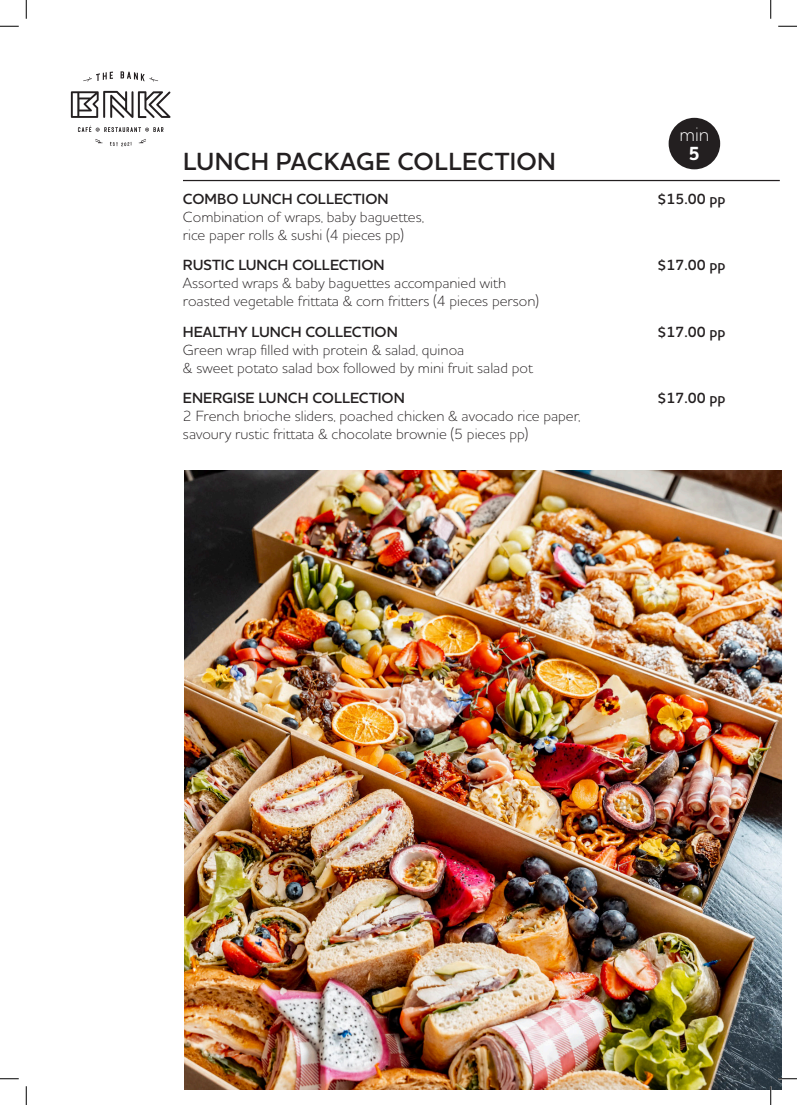
<style>
.page{position:relative;width:797px;height:1105px;background:#fff}
.page>*{position:absolute;margin:0;border:0;box-sizing:border-box;transform-origin:0 0}
.t1{font:600 25.25px "Houschka Pro";letter-spacing:.015em;color:#231f20}
.t2{font:300 19.38px "Houschka Pro";color:#fff}
.t3{font:700 19.38px "Houschka Pro";color:#fff}
.t4{font:300 15px/18px "Houschka Pro";color:#231f20}
.t5{font:600 15px "Houschka Pro";color:#231f20}
</style>
<div class="page">
<div style="left:668px;top:118px;width:52px;height:51px;background:#231f20;border-radius:50%"></div>
<hr style="left:183px;top:180px;width:596px;height:1px;background:#231f20">
<svg style="left:121px;top:71px;width:37px;height:11px"></svg>
<svg style="left:83px;top:72px;width:30px;height:10px"></svg>
<svg style="left:71px;top:91px;width:99px;height:27px"></svg>
<svg style="left:139px;top:139px;width:7px;height:4px"></svg>
<svg style="left:95px;top:139px;width:8px;height:4px"></svg>
<svg style="left:110px;top:142px;width:21px;height:4px"></svg>
<svg style="left:78px;top:126px;width:85px;height:6px"></svg>
<img style="left:184px;top:470px;width:597px;height:619px">
<svg style="left:0;top:25px;width:19px;height:2px"></svg>
<svg style="left:778px;top:25px;width:19px;height:2px"></svg>
<svg style="left:0;top:1078px;width:19px;height:1px"></svg>
<svg style="left:778px;top:1078px;width:19px;height:1px"></svg>
<svg style="left:25px;top:0;width:2px;height:19px"></svg>
<svg style="left:25px;top:1086px;width:2px;height:19px"></svg>
<svg style="left:770px;top:0;width:1px;height:19px"></svg>
<svg style="left:770px;top:1086px;width:1px;height:19px"></svg>
<p class="t1" style="left:183px;top:145px;width:374px">LUNCH PACKAGE COLLECTION</p>
<p class="t2" style="left:679px;top:122px;width:31px">min</p>
<p class="t3" style="left:688px;top:141px;width:13px">5</p>
<p class="t5" style="left:183px;top:189px;width:207px">COMBO LUNCH COLLECTION</p>
<p class="t5" style="left:657px;top:189px;width:70px">$15.00 pp</p>
<p class="t4" style="left:183px;top:207px;width:243px">Combination of wraps, baby baguettes, rice paper rolls &amp; sushi (4 pieces pp)</p>
<p class="t5" style="left:183px;top:255px;width:203px">RUSTIC LUNCH COLLECTION</p>
<p class="t5" style="left:657px;top:255px;width:70px">$17.00 pp</p>
<p class="t4" style="left:183px;top:274px;width:358px">Assorted wraps &amp; baby baguettes accompanied with roasted vegetable frittata &amp; corn fritters (4 pieces person)</p>
<p class="t5" style="left:183px;top:322px;width:216px">HEALTHY LUNCH COLLECTION</p>
<p class="t5" style="left:657px;top:322px;width:70px">$17.00 pp</p>
<p class="t4" style="left:183px;top:340px;width:351px">Green wrap filled with protein &amp; salad, quinoa<br>&amp; sweet potato salad box followed by mini fruit salad pot</p>
<p class="t5" style="left:183px;top:388px;width:223px">ENERGISE LUNCH COLLECTION</p>
<p class="t5" style="left:657px;top:388px;width:70px">$17.00 pp</p>
<p class="t4" style="left:183px;top:407px;width:399px">2 French brioche sliders, poached chicken &amp; avocado rice paper, savoury rustic frittata &amp; chocolate brownie (5 pieces pp)</p>
</div>
